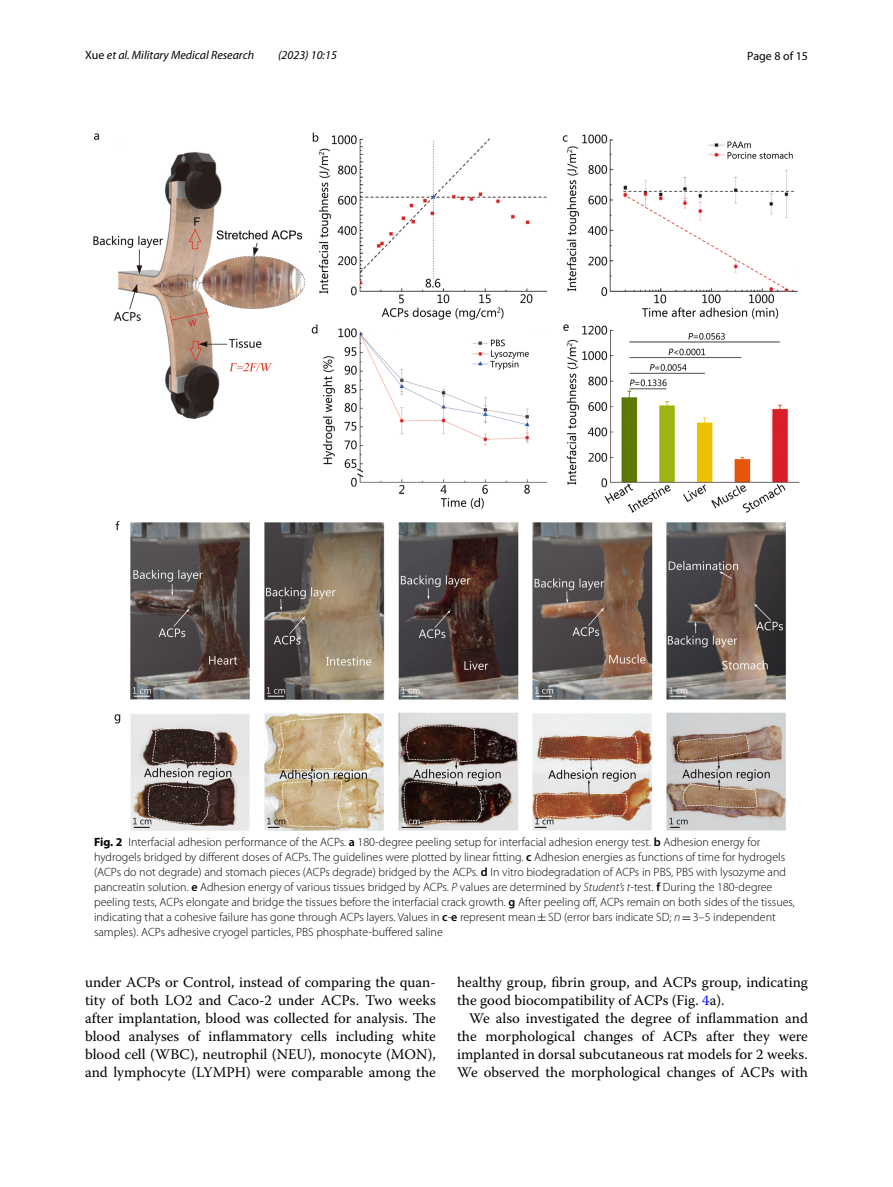
<style>
.page{position:relative;width:893px;height:1187px;background:#fff}
.page>*{position:absolute;margin:0;border:0;box-sizing:border-box;transform-origin:0 0}
.t1{font:14.7px/18px "Warnock Pro";color:#000;text-align:justify}
.t2{font:300 12px/15px "Myriad Pro";color:#000}
.t3{font:italic 12px "Myriad Pro";color:#000}
.t4{font:12px "Myriad Pro";color:#000}
.s1{font-style:normal}
.s2{font-weight:700}
.s3{font-weight:600}
.s4{font-style:italic}
.s5{font-family:"MTSY";font-weight:400}
.s6{color:#00f}
</style>
<div class="page">
<img style="left:94px;top:133px;width:705px;height:698px">
<p class="t3" style="left:85px;top:48px;width:171px"><span class="s1">Xue</span> et al. Military Medical Research</p>
<p class="t3" style="left:278px;top:48px;width:60px">(2023) 10:15</p>
<p class="t4" style="left:747px;top:48px;width:62px">Page 8 of 15</p>
<p class="t2" style="left:94px;top:835px;width:702px"><span class="s2">Fig. 2</span> Interfacial adhesion performance of the ACPs. <span class="s3">a</span> 180-degree peeling setup for interfacial adhesion energy test. <span class="s3">b</span> Adhesion energy for hydrogels bridged by different doses of ACPs. The guidelines were plotted by linear fitting. <span class="s3">c</span> Adhesion energies as functions of time for hydrogels (ACPs do not degrade) and stomach pieces (ACPs degrade) bridged by the ACPs. <span class="s3">d</span> In vitro biodegradation of ACPs in PBS, PBS with lysozyme and pancreatin solution. <span class="s3">e</span> Adhesion energy of various tissues bridged by ACPs. <span class="s4">P</span> values are determined by <span class="s4">Student’s t</span>-test. <span class="s3">f</span> During the 180-degree peeling tests, ACPs elongate and bridge the tissues before the interfacial crack growth. <span class="s3">g</span> After peeling off, ACPs remain on both sides of the tissues, indicating that a cohesive failure has gone through ACPs layers. Values in <span class="s3">c</span>-<span class="s3">e</span> represent mean<span class="s5">±</span>SD (error bars indicate SD; <span class="s4">n</span><span class="s5">=</span>3–5 independent samples). ACPs adhesive cryogel particles, PBS phosphate-buffered saline</p>
<p class="t1" style="left:85px;top:972px;width:352px">under ACPs or Control, instead of comparing the quan&shy;tity of both LO2 and Caco-2 under ACPs. Two weeks after implantation, blood was collected for analysis. The blood analyses of inflammatory cells including white blood cell (WBC), neutrophil (NEU), monocyte (MON), and lymphocyte (LYMPH) were comparable among the</p>
<p class="t1" style="left:457px;top:972px;width:352px">healthy group, fibrin group, and ACPs group, indicating the good biocompatibility of ACPs (Fig. <span class="s6">4</span>a).</p>
<p class="t1" style="left:457px;top:1008px;width:352px;text-indent:12px">We also investigated the degree of inflammation and the morphological changes of ACPs after they were implanted in dorsal subcutaneous rat models for 2 weeks.<br>We observed the morphological changes of ACPs with</p>
</div>
